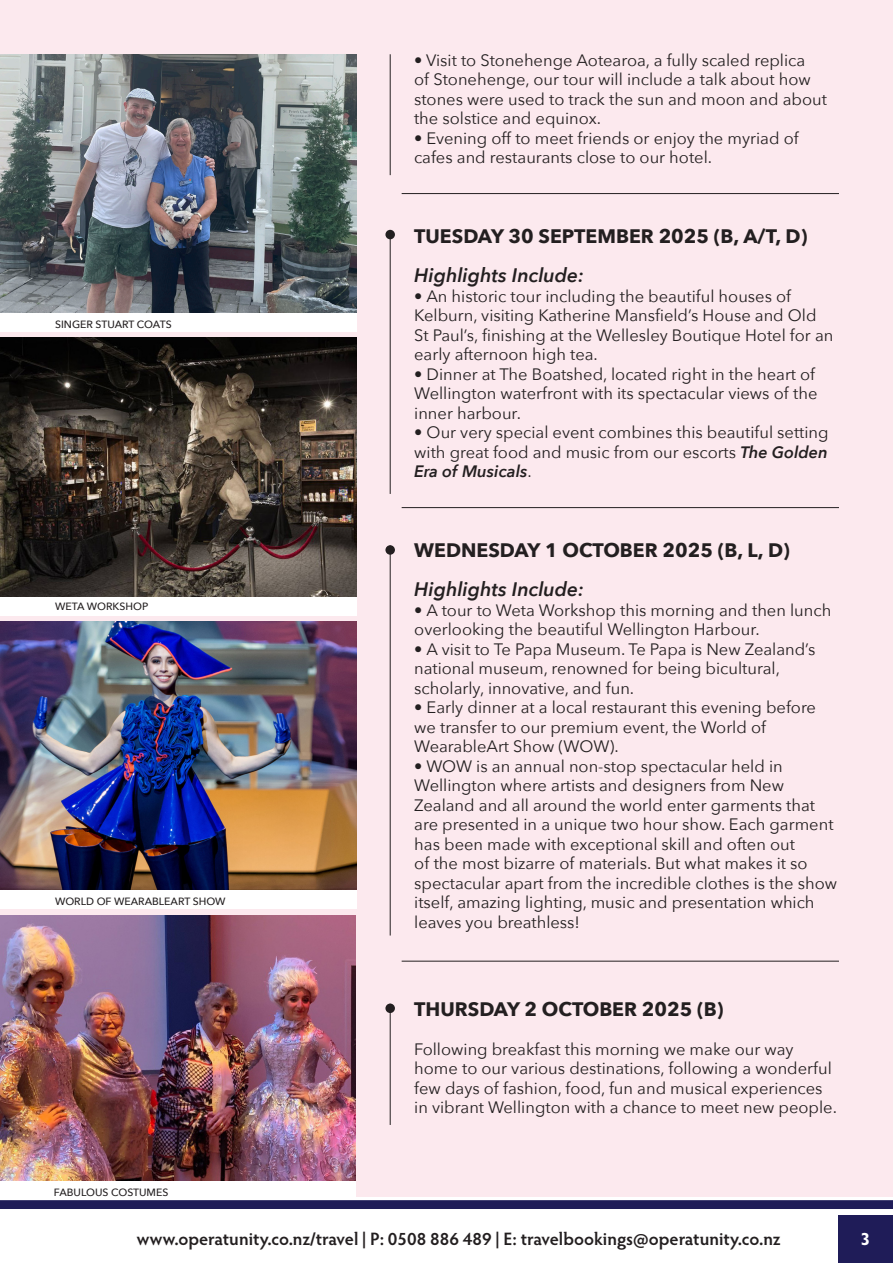
<style>
.page{position:relative;width:893px;height:1263px;background:#fff}
.page>*{position:absolute;margin:0;border:0;box-sizing:border-box;transform-origin:0 0}
.t1{font:700 19.5px "Avenir Next";color:#231f20}
.t2{font:italic 600 19.5px "Avenir Next";color:#231f20}
.t3{font:600 18px "Hypatia Sans Pro";color:#231f20}
.t4{font:700 18px "Hypatia Sans Pro";color:#fff}
.t5{font:16.5px/19.5px "Avenir Next";color:#231f20}
.t6{font:500 10.5px "Avenir Next";color:#231f20}
.s1{font-weight:600;font-style:italic}
</style>
<div class="page">
<svg style="left:0;top:1200px;width:893px;height:9px;background:#23205b"></svg>
<div style="left:838px;top:1215px;width:55px;height:48px;background:#1f1c58"></div>
<div style="left:0;top:0;width:893px;height:1197px;background:#fce9ee"></div>
<hr style="left:390px;top:545px;width:1px;height:390px;background:#231f20">
<div style="left:385px;top:545px;width:10px;height:10px;background:#231f20;border-radius:50%"></div>
<hr style="left:390px;top:1004px;width:1px;height:121px;background:#231f20">
<div style="left:385px;top:1003px;width:10px;height:10px;background:#231f20;border-radius:50%"></div>
<img style="left:0;top:621px;width:357px;height:269px">
<img style="left:0;top:915px;width:356px;height:266px">
<div style="left:0;top:1181px;width:356px;height:19px;background:#fff"></div>
<img style="left:0;top:338px;width:357px;height:259px">
<div style="left:0;top:597px;width:357px;height:18px;background:#fff"></div>
<div style="left:0;top:890px;width:357px;height:19px;background:#fff"></div>
<img style="left:0;top:54px;width:357px;height:259px">
<div style="left:0;top:313px;width:357px;height:19px;background:#fff"></div>
<hr style="left:402px;top:193px;width:437px;height:1px;background:#231f20">
<hr style="left:402px;top:507px;width:437px;height:1px;background:#231f20">
<hr style="left:402px;top:961px;width:437px;height:1px;background:#231f20">
<hr style="left:390px;top:54px;width:1px;height:121px;background:#231f20">
<hr style="left:390px;top:230px;width:1px;height:264px;background:#231f20">
<div style="left:385px;top:230px;width:10px;height:9px;background:#231f20;border-radius:50%"></div>
<p class="t6" style="left:55px;top:315px;width:118px">SINGER STUART COATS</p>
<p class="t6" style="left:55px;top:597px;width:95px">WETA WORKSHOP</p>
<p class="t6" style="left:55px;top:892px;width:172px">WORLD OF WEARABLEART SHOW</p>
<p class="t6" style="left:54px;top:1183px;width:116px">FABULOUS COSTUMES</p>
<p class="t5" style="left:414px;top:50px;width:414px">• Visit to Stonehenge Aotearoa, a fully scaled replica<br>of Stonehenge, our tour will include a talk about how stones were used to track the sun and moon and about the solstice and equinox.</p>
<p class="t5" style="left:414px;top:128px;width:386px">• Evening off to meet friends or enjoy the myriad of cafes and restaurants close to our hotel.</p>
<p class="t1" style="left:414px;top:220px;width:395px">TUESDAY 30 SEPTEMBER 2025 (B, A/T, D)</p>
<p class="t2" style="left:414px;top:259px;width:171px">Highlights Include:</p>
<p class="t5" style="left:414px;top:286px;width:421px">• An historic tour including the beautiful houses of Kelburn, visiting Katherine Mansfield’s House and Old St Paul’s, finishing at the Wellesley Boutique Hotel for an early afternoon high tea.</p>
<p class="t5" style="left:414px;top:364px;width:405px">• Dinner at The Boatshed, located right in the heart of<br>Wellington waterfront with its spectacular views of the inner harbour.</p>
<p class="t5" style="left:414px;top:422px;width:416px;text-align:justify">• Our very special event combines this beautiful setting with great food and music from our escorts <span class="s1">The Golden Era of Musicals</span>.</p>
<p class="t1" style="left:414px;top:534px;width:377px">WEDNESDAY 1 OCTOBER 2025 (B, L, D)</p>
<p class="t2" style="left:414px;top:573px;width:171px">Highlights Include:</p>
<p class="t5" style="left:414px;top:600px;width:419px">• A tour to Weta Workshop this morning and then lunch overlooking the beautiful Wellington Harbour.</p>
<p class="t5" style="left:414px;top:639px;width:403px">• A visit to Te Papa Museum. Te Papa is New Zealand’s national museum, renowned for being bicultural, scholarly, innovative, and fun.</p>
<p class="t5" style="left:414px;top:697px;width:403px">• Early dinner at a local restaurant this evening before we transfer to our premium event, the World of<br>WearableArt Show (WOW).</p>
<p class="t5" style="left:414px;top:756px;width:424px">• WOW is an annual non-stop spectacular held in Wellington where artists and designers from New Zealand and all around the world enter garments that are presented in a unique two hour show. Each garment has been made with exceptional skill and often out<br>of the most bizarre of materials. But what makes it so spectacular apart from the incredible clothes is the show itself, amazing lighting, music and presentation which leaves you breathless!</p>
<p class="t1" style="left:414px;top:992px;width:311px">THURSDAY 2 OCTOBER 2025 (B)</p>
<p class="t5" style="left:414px;top:1038px;width:424px">Following breakfast this morning we make our way home to our various destinations, following a wonderful few days of fashion, food, fun and musical experiences in vibrant Wellington with a chance to meet new people.</p>
<p class="t3" style="left:137px;top:1226px;width:645px">www.operatunity.co.nz/travel | P: 0508 886 489 | E: travelbookings@operatunity.co.nz</p>
<p class="t4" style="left:860px;top:1226px;width:11px">3</p>
</div>
